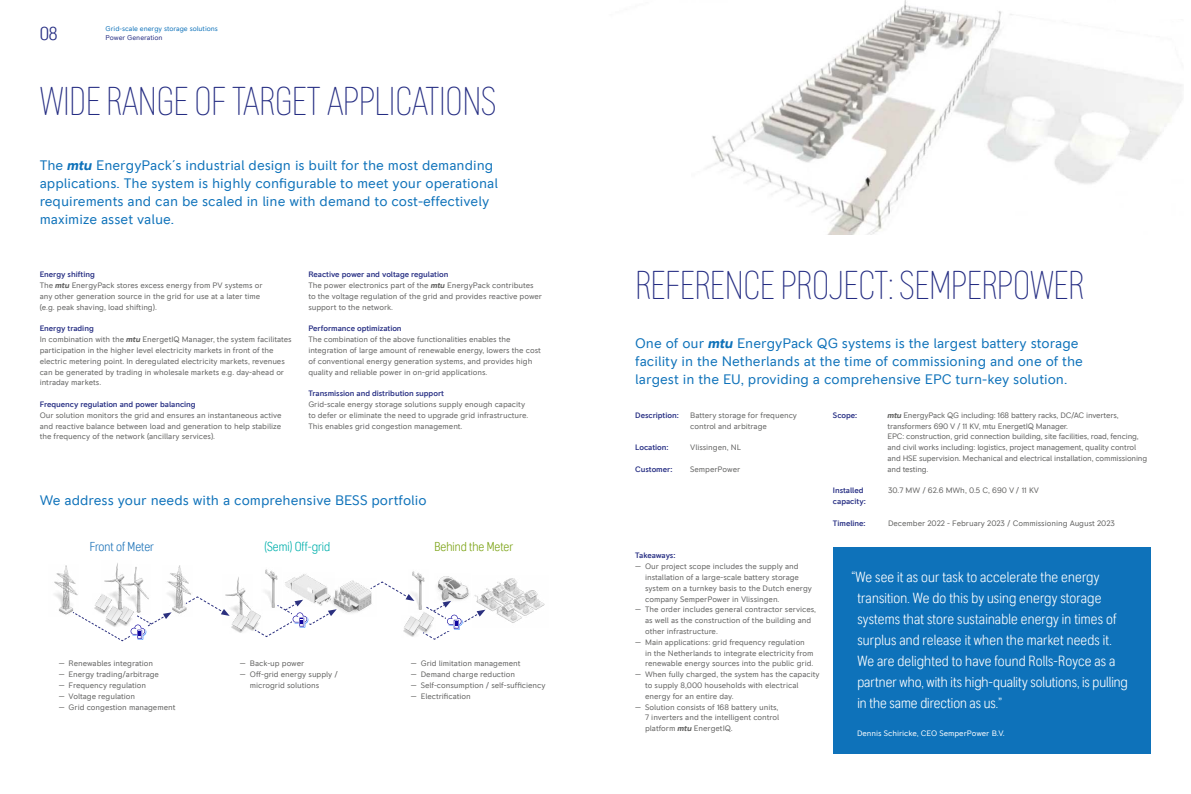
<style>
.page{position:relative;width:1191px;height:794px;background:#fff}
.page>*{position:absolute;margin:0;border:0;box-sizing:border-box;transform-origin:0 0}
.t1{font:200 condensed 40px "RR Pioneer";letter-spacing:-.015em;color:#242c82}
.t2{font:300 condensed 19px "RR Pioneer";color:#242c82}
.t3{font:300 condensed 15px/21px "RR Pioneer";letter-spacing:.01em;color:#fff}
.t4{font:14px/18.2px "RR Pioneer";color:#0e72ba}
.t5{font:300 condensed 13.2px "RR Pioneer";color:#00b0ac}
.t6{font:300 condensed 13.2px "RR Pioneer";color:#7da417}
.t7{font:300 condensed 13.2px "RR Pioneer";color:#1e74b9}
.t8{font:8px/10.8px "RR Pioneer";letter-spacing:-.005em;color:#626261}
.t9{font:500 8px/10.8px "RR Pioneer";letter-spacing:-.005em;color:#242c82}
.t10{font:8px "RR Pioneer";letter-spacing:-.005em;color:#fff}
.t11{font:7px "RR Pioneer";letter-spacing:-.005em;color:#0e72ba}
.t12{font:7px "RR Pioneer";letter-spacing:-.005em;color:#242c82}
.s1{font-weight:700;font-style:italic}
.s2{font-weight:500;color:#242c82}
</style>
<div class="page">
<div style="left:833px;top:548px;width:317px;height:206px;background:#0e72ba"></div>
<img style="left:748px;top:0;width:434px;height:234px">
<img style="left:54px;top:565px;width:24px;height:50px">
<img style="left:167px;top:565px;width:24px;height:49px">
<img style="left:132px;top:567px;width:17px;height:44px">
<img style="left:104px;top:563px;width:28px;height:42px">
<img style="left:124px;top:605px;width:11px;height:6px">
<img style="left:94px;top:593px;width:20px;height:18px">
<img style="left:103px;top:605px;width:21px;height:6px">
<img style="left:250px;top:611px;width:4px;height:20px">
<img style="left:225px;top:577px;width:28px;height:48px">
<img style="left:229px;top:612px;width:21px;height:21px">
<img style="left:285px;top:574px;width:38px;height:25px">
<img style="left:265px;top:569px;width:13px;height:30px">
<img style="left:323px;top:580px;width:49px;height:33px">
<img style="left:403px;top:616px;width:19px;height:21px">
<img style="left:474px;top:578px;width:71px;height:45px">
<img style="left:437px;top:576px;width:32px;height:25px">
<img style="left:412px;top:571px;width:13px;height:39px">
<svg style="left:185px;top:596px;width:45px;height:20px"></svg>
<svg style="left:369px;top:581px;width:45px;height:20px"></svg>
<svg style="left:72px;top:611px;width:100px;height:30px"></svg>
<svg style="left:254px;top:599px;width:83px;height:38px"></svg>
<svg style="left:422px;top:601px;width:63px;height:39px"></svg>
<svg style="left:707px;top:126px;width:100px;height:108px"></svg>
<svg style="left:1115px;top:0;width:67px;height:26px"></svg>
<h2 class="t2" style="left:40px;top:22px;width:19px">08</h2>
<p class="t11" style="left:106px;top:24px;width:114px">Grid-scale energy storage solutions</p>
<p class="t12" style="left:106px;top:33px;width:59px">Power Generation</p>
<h1 class="t1" style="left:40px;top:79px;width:458px">WIDE RANGE OF TARGET APPLICATIONS</h1>
<p class="t4" style="left:40px;top:156px;width:460px">The <span class="s1">mtu</span> EnergyPack´s industrial design is built for the most demanding applications. The system is highly configurable to meet your operational requirements and can be scaled in line with demand to cost-effectively maximize asset value.</p>
<p class="t8" style="left:40px;top:269px;width:225px"><span class="s2">Energy shifting<br></span>The <span class="s1">mtu</span> EnergyPack stores excess energy from PV systems or any other generation source in the grid for use at a later time (e.g. peak shaving, load shifting).</p>
<p class="t8" style="left:40px;top:323px;width:254px"><span class="s2">Energy trading<br></span>In combination with the <span class="s1">mtu</span> EnergetIQ Manager, the system facilitates participation in the higher level electricity markets in front of the electric metering point. In deregulated electricity markets, revenues can be generated by trading in wholesale markets e.g. day-ahead or intraday markets.</p>
<p class="t9" style="left:40px;top:399px;width:157px">Frequency regulation and power balancing</p>
<p class="t8" style="left:40px;top:410px;width:243px;text-align:justify">Our solution monitors the grid and ensures an instantaneous active and reactive balance between load and generation to help stabilize the frequency of the network (ancillary services).</p>
<p class="t8" style="left:308px;top:269px;width:235px"><span class="s2">Reactive power and voltage regulation<br></span>The power electronics part of the <span class="s1">mtu</span> EnergyPack contributes to the voltage regulation of the grid and provides reactive power support to the network.</p>
<p class="t9" style="left:308px;top:323px;width:95px">Performance optimization</p>
<p class="t8" style="left:308px;top:334px;width:234px">The combination of the above functionalities enables the integration of large amount of renewable energy, lowers the cost of conventional energy generation systems, and provides high quality and reliable power in on-grid applications.</p>
<p class="t9" style="left:308px;top:388px;width:137px">Transmission and distribution support</p>
<p class="t8" style="left:308px;top:399px;width:221px">Grid-scale energy storage solutions supply enough capacity to defer or eliminate the need to upgrade grid infrastructure.<br>This enables grid congestion management.</p>
<h3 class="t4" style="left:40px;top:490px;width:388px">We address your needs with a comprehensive BESS portfolio</h3>
<h3 class="t7" style="left:90px;top:538px;width:66px">Front of Meter</h3>
<h3 class="t5" style="left:264px;top:538px;width:67px">(Semi) Off-grid</h3>
<h3 class="t6" style="left:434px;top:538px;width:81px">Behind the Meter</h3>
<p class="t8" style="left:59px;top:658px;width:96px">— Renewables integration</p>
<p class="t8" style="left:59px;top:669px;width:102px">— Energy trading/arbitrage</p>
<p class="t8" style="left:59px;top:680px;width:89px">— Frequency regulation</p>
<p class="t8" style="left:59px;top:690px;width:78px">— Voltage regulation</p>
<p class="t8" style="left:59px;top:701px;width:118px">— Grid congestion management</p>
<p class="t8" style="left:240px;top:658px;width:66px">— Back-up power</p>
<p class="t8" style="left:250px;top:669px;width:90px;text-indent:-10px">— Off-grid energy supply / microgrid solutions</p>
<p class="t8" style="left:411px;top:658px;width:111px">— Grid limitation management</p>
<p class="t8" style="left:411px;top:669px;width:106px">— Demand charge reduction</p>
<p class="t8" style="left:411px;top:680px;width:136px">— Self-consumption / self-sufficiency</p>
<p class="t8" style="left:411px;top:690px;width:62px">— Electrification</p>
<h1 class="t1" style="left:635px;top:262px;width:450px">REFERENCE PROJECT: SEMPERPOWER</h1>
<h3 class="t4" style="left:635px;top:334px;width:449px">One of our <span class="s1">mtu</span> EnergyPack QG systems is the largest battery storage facility in the Netherlands at the time of commissioning and one of the largest in the EU, providing a comprehensive EPC turn-key solution.</h3>
<p class="t9" style="left:635px;top:410px;width:45px">Description:</p>
<p class="t9" style="left:635px;top:442px;width:35px">Location:</p>
<p class="t9" style="left:635px;top:464px;width:39px">Customer:</p>
<p class="t8" style="left:690px;top:410px;width:108px">Battery storage for frequency control and arbitrage</p>
<p class="t8" style="left:690px;top:442px;width:52px">Vlissingen, NL</p>
<p class="t8" style="left:690px;top:464px;width:52px">SemperPower</p>
<p class="t9" style="left:635px;top:550px;width:42px">Takeaways:</p>
<p class="t8" style="left:645px;top:561px;width:168px;text-indent:-10px">— Our project scope includes the supply and installation of a large-scale battery storage system on a turnkey basis to the Dutch energy company SemperPower in Vlissingen.</p>
<p class="t8" style="left:645px;top:604px;width:172px;text-indent:-10px">— The order includes general contractor services, as well as the construction of the building and other infrastructure.</p>
<p class="t8" style="left:645px;top:636px;width:170px;text-indent:-10px">— Main applications: grid frequency regulation in the Netherlands to integrate electricity from renewable energy sources into the public grid.</p>
<p class="t8" style="left:645px;top:669px;width:176px;text-indent:-10px">— When fully charged, the system has the capacity to supply 8,000 households with electrical energy for an entire day.</p>
<p class="t8" style="left:645px;top:701px;width:136px;text-align:justify;text-indent:-10px">— Solution consists of 168 battery units, 7 inverters and the intelligent control platform <span class="s1">mtu</span> EnergetIQ.</p>
<p class="t9" style="left:833px;top:410px;width:26px">Scope:</p>
<p class="t9" style="left:833px;top:485px;width:34px">Installed capacity:</p>
<p class="t9" style="left:833px;top:518px;width:34px">Timeline:</p>
<p class="t8" style="left:887px;top:410px;width:261px"><span class="s1">mtu</span> EnergyPack QG including: 168 battery racks, DC/AC inverters, transformers 690 V / 11 KV, mtu EnergetIQ Manager.<br>EPC: construction, grid connection building, site facilities, road, fencing, and civil works including: logistics, project management, quality control and HSE supervision. Mechanical and electrical installation, commissioning and testing.</p>
<p class="t8" style="left:888px;top:485px;width:152px">30.7 MW / 62.6 MWh, 0.5 C, 690 V / 11 KV</p>
<p class="t8" style="left:888px;top:518px;width:228px">December 2022 - February 2023 / Commissioning August 2023</p>
<p class="t3" style="left:857px;top:567px;width:272px;text-indent:-6px">“We see it as our task to accelerate the energy transition. We do this by using energy storage systems that store sustainable energy in times of surplus and release it when the market needs it.<br>We are delighted to have found Rolls-Royce as a partner who, with its high-quality solutions, is pulling in the same direction as us.”</p>
<p class="t10" style="left:857px;top:728px;width:149px">Dennis Schiricke, CEO SemperPower B.V.</p>
</div>
